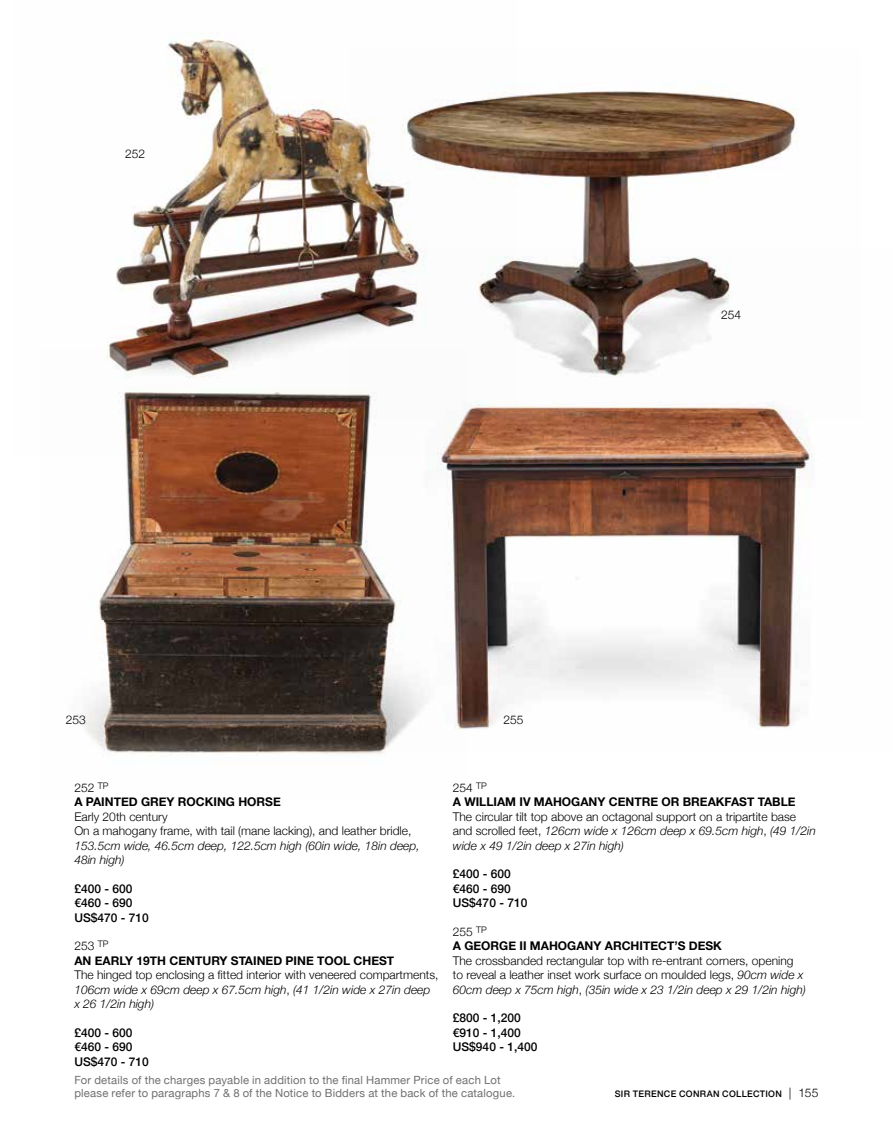
<style>
.page{position:relative;width:893px;height:1127px;background:#fff}
.page>*{position:absolute;margin:0;border:0;box-sizing:border-box;transform-origin:0 0}
.t1{font:300 12px/14.4px "Helvetica Neue";color:#000}
.t2{font:italic 300 12px/14.4px "Helvetica Neue";color:#000}
.t3{font:700 12px/14.4px "Helvetica Neue";color:#000}
.t4{font:500 12px/14.4px "Helvetica Neue";color:#000}
.t5{font:11.25px/12.8px "Helvetica Neue";letter-spacing:.015em;color:#6f7070}
.t6{font:500 9px "Helvetica Neue";letter-spacing:.035em;color:#000}
.s1{font-weight:300}
.s2{font-style:normal}
.s3{font-style:italic}
.s4{font-weight:300;font-size:12px}
</style>
<div class="page">
<img style="left:107px;top:33px;width:243px;height:317px">
<img style="left:82px;top:350px;width:302px;height:405px">
<img style="left:350px;top:91px;width:447px;height:157px">
<img style="left:273px;top:248px;width:542px;height:504px">
<p class="t1" style="left:125px;top:146px;width:22px">252</p>
<p class="t1" style="left:66px;top:711px;width:22px">253</p>
<p class="t1" style="left:504px;top:711px;width:22px">255</p>
<p class="t1" style="left:721px;top:307px;width:22px">254</p>
<p class="t3" style="left:74px;top:781px;width:208px"><span class="s1">252</span> <sup>TP<br></sup>A PAINTED GREY ROCKING HORSE</p>
<p class="t1" style="left:74px;top:808px;width:338px">Early 20th century<br>On a mahogany frame, with tail (mane lacking), and leather bridle,</p>
<p class="t2" style="left:74px;top:837px;width:347px">153.5cm wide, 46.5cm deep, 122.5cm high (60in wide, 18in deep,<br>48in high)</p>
<p class="t4" style="left:74px;top:880px;width:76px">£400 - 600 €460 - 690<br>US$470 - 710</p>
<p class="t3" style="left:74px;top:939px;width:321px"><span class="s1">253</span> <sup>TP<br></sup>AN EARLY 19TH CENTURY STAINED PINE TOOL CHEST</p>
<p class="t2" style="left:74px;top:967px;width:366px"><span class="s2">The hinged top enclosing a fitted interior with veneered compartments,<br></span>106cm wide x 69cm deep x 67.5cm high<span class="s2">,</span> (41 1/2in wide x 27in deep x 26 1/2in high)</p>
<p class="t4" style="left:74px;top:1024px;width:76px">£400 - 600 €460 - 690<br>US$470 - 710</p>
<p class="t3" style="left:453px;top:781px;width:344px"><span class="s1">254</span> <sup>TP<br></sup>A WILLIAM IV MAHOGANY CENTRE OR BREAKFAST TABLE</p>
<p class="t1" style="left:453px;top:808px;width:365px">The circular tilt top above an octagonal support on a tripartite base and scrolled feet, <span class="s3">126cm wide x 126cm deep x 69.5cm high</span>, <span class="s3">(49 1/2in wide x 49 1/2in deep x 27in high)</span></p>
<p class="t4" style="left:453px;top:866px;width:76px">£400 - 600 €460 - 690<br>US$470 - 710</p>
<p class="t3" style="left:453px;top:925px;width:271px"><span class="s1">255</span> <sup>TP<br></sup>A GEORGE II MAHOGANY ARCHITECT’S DESK</p>
<p class="t1" style="left:453px;top:952px;width:355px">The crossbanded rectangular top with re-entrant corners, opening to reveal a leather inset work surface on moulded legs, <span class="s3">90cm wide x<br>60cm deep x 75cm high</span>, <span class="s3">(35in wide x 23 1/2in deep x 29 1/2in high)</span></p>
<p class="t4" style="left:453px;top:1010px;width:86px">£800 - 1,200 €910 - 1,400<br>US$940 - 1,400</p>
<p class="t5" style="left:74px;top:1075px;width:442px">For details of the charges payable in addition to the final Hammer Price of each Lot please refer to paragraphs 7 &amp; 8 of the Notice to Bidders at the back of the catalogue.</p>
<p class="t6" style="left:615px;top:1087px;width:205px">SIR TERENCE CONRAN COLLECTION <span class="s4">| 155</span></p>
</div>
